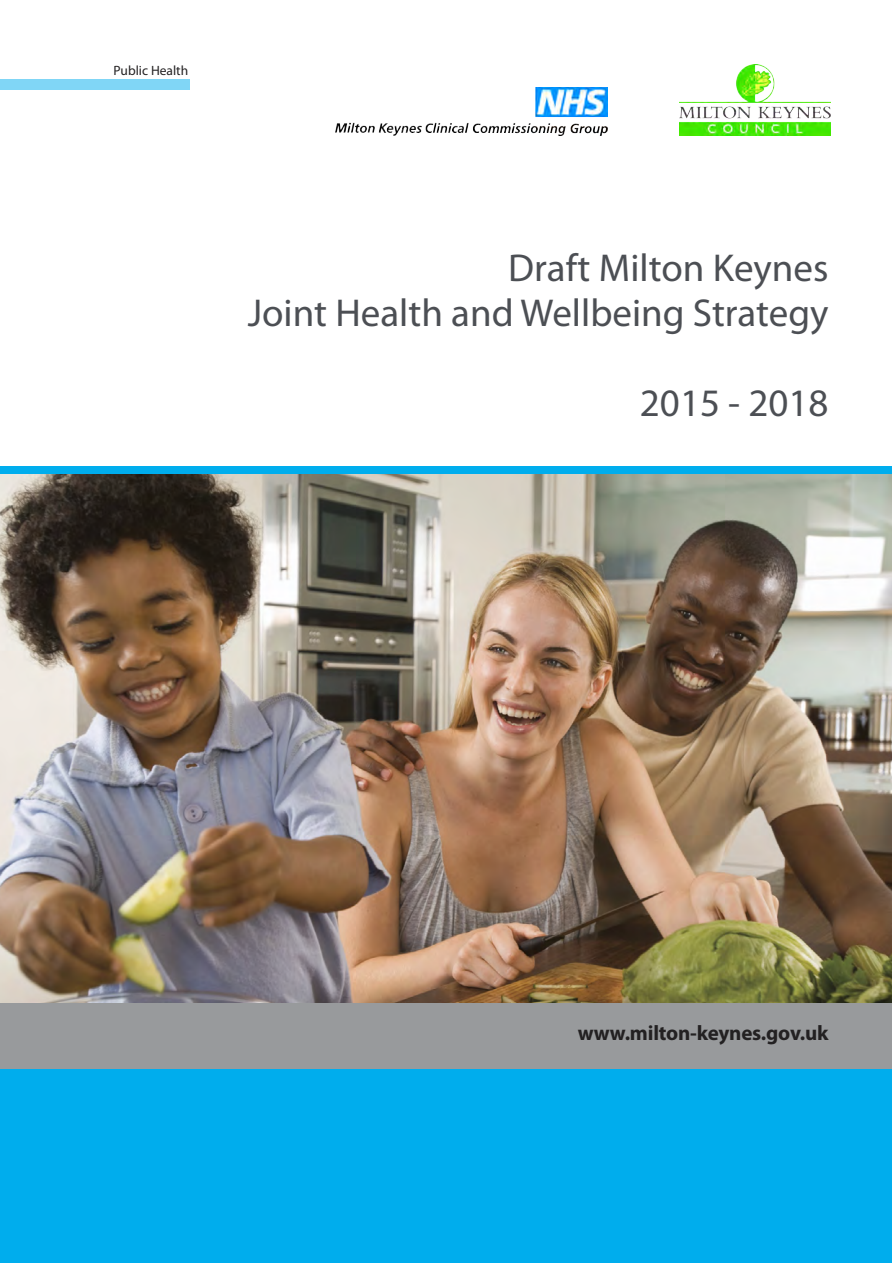
<style>
.page{position:relative;width:893px;height:1263px;background:#fff}
.page>*{position:absolute;margin:0;border:0;box-sizing:border-box;transform-origin:0 0}
.t1{font:39px/45px "Myriad Pro";color:#4c4f54;text-align:right}
.t2{font:700 21px "Myriad Pro";letter-spacing:-.01em;color:#232122}
.t3{font:13.5px "Myriad Pro";color:#232122}
</style>
<div class="page">
<div style="left:0;top:1023px;width:891px;height:240px;background:#00aded"></div>
<img style="left:679px;top:64px;width:151px;height:71px">
<div style="left:0;top:1000px;width:891px;height:68px;background:#989a9c"></div>
<div style="left:0;top:79px;width:190px;height:10px;background:#80d6f6"></div>
<img style="left:0;top:474px;width:891px;height:528px">
<div style="left:0;top:467px;width:891px;height:7px;background:#00aded"></div>
<img style="left:335px;top:88px;width:272px;height:48px">
<p class="t3" style="left:114px;top:65px;width:76px">Public Health</p>
<p class="t1" style="left:248px;top:249px;width:582px">Draft Milton Keynes<br>Joint Health and Wellbeing Strategy</p>
<p class="t1" style="left:640px;top:384px;width:190px">2015 - 2018</p>
<p class="t2" style="left:577px;top:1025px;width:252px">www.milton-keynes.gov.uk</p>
</div>
